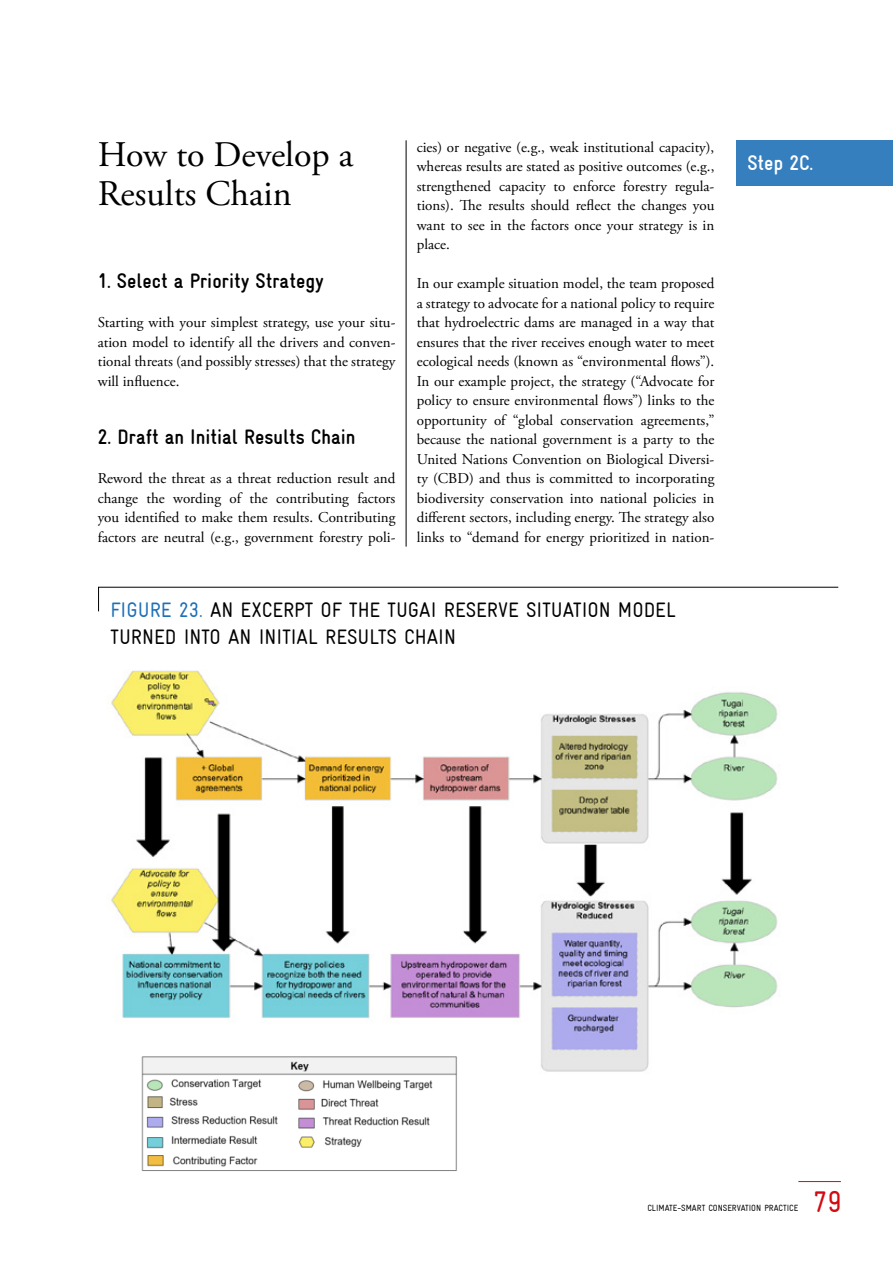
<style>
.page{position:relative;width:893px;height:1263px;background:#fff}
.page>*{position:absolute;margin:0;border:0;box-sizing:border-box;transform-origin:0 0}
.t1{font:36px/39px "Adobe Garamond Pro";color:#000}
.t2{font:condensed 30px "Gravur";color:#d30a10}
.t3{font:condensed 21px/27px "Gravur";color:#000}
.t4{font:700 condensed 21px "Gravur";color:#000}
.t5{font:700 condensed 21px "Gravur";color:#fff}
.t6{font:15px/19.5px "Adobe Garamond Pro";color:#000;text-align:justify}
.t7{font:condensed 9px "Gravur";color:#000}
.s1{color:#1d6fb7}
</style>
<div class="page">
<hr style="left:798px;top:1181px;width:43px;height:1px;background:#d30a10">
<svg style="left:98px;top:586px;width:741px;height:26px"></svg>
<img style="left:108px;top:669px;width:670px;height:403px">
<img style="left:139px;top:1052px;width:322px;height:119px">
<div style="left:736px;top:140px;width:157px;height:46px;background:#367fbf"></div>
<hr style="left:406px;top:140px;width:1px;height:407px;background:#000">
<h1 class="t1" style="left:98px;top:137px;width:257px">How to Develop a<br>Results Chain</h1>
<h3 class="t4" style="left:98px;top:269px;width:227px">1. Select a Priority Strategy</h3>
<p class="t6" style="left:98px;top:313px;width:299px">Starting with your simplest strategy, use your situ&shy;ation model to identify all the drivers and conven&shy;tional threats (and possibly stresses) that the strategy will influence.</p>
<h3 class="t4" style="left:98px;top:425px;width:259px">2. Draft an Initial Results Chain</h3>
<p class="t6" style="left:98px;top:469px;width:299px">Reword the threat as a threat reduction result and change the wording of the contributing factors you identified to make them results. Contributing factors are neutral (e.g., government forestry poli-</p>
<p class="t6" style="left:417px;top:138px;width:299px">cies) or negative (e.g., weak institutional capacity), whereas results are stated as positive outcomes (e.g., strengthened capacity to enforce forestry regula&shy;tions). The results should reflect the changes you want to see in the factors once your strategy is in place.</p>
<p class="t6" style="left:417px;top:274px;width:299px">In our example situation model, the team proposed a strategy to advocate for a national policy to require that hydroelectric dams are managed in a way that ensures that the river receives enough water to meet ecological needs (known as “environmental flows”).<br>In our example project, the strategy (“Advocate for policy to ensure environmental flows”) links to the opportunity of “global conservation agreements,” because the national government is a party to the United Nations Convention on Biological Diversi&shy;ty (CBD) and thus is committed to incorporating biodiversity conservation into national policies in different sectors, including energy. The strategy also links to “demand for energy prioritized in nation-</p>
<h3 class="t3" style="left:111px;top:596px;width:567px"><span class="s1">FIGURE 23.</span> AN EXCERPT OF THE TUGAI RESERVE SITUATION MODEL<br>TURNED INTO AN INITIAL RESULTS CHAIN</h3>
<h3 class="t5" style="left:747px;top:152px;width:68px">Step 2C.</h3>
<p class="t7" style="left:647px;top:1202px;width:152px">CLIMATE-SMART CONSERVATION PRACTICE</p>
<h2 class="t2" style="left:813px;top:1185px;width:30px">79</h2>
</div>
